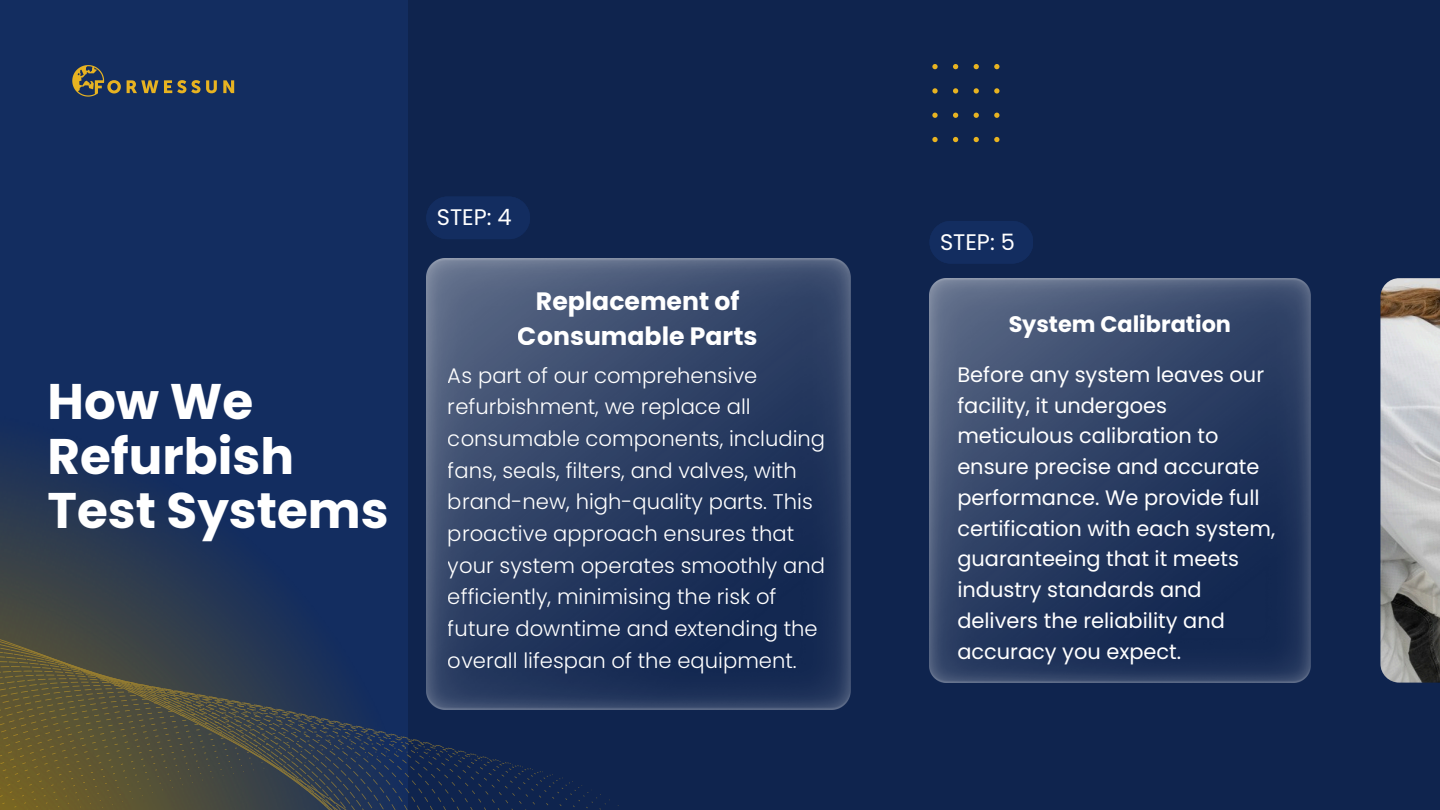
<style>
.page{position:relative;width:1440px;height:810px;background:#132d60}
.page>*{position:absolute;margin:0;border:0;box-sizing:border-box;transform-origin:0 0}
.t1{font:700 50px/54.8px "Poppins";color:#fff}
.t2{font:700 25.1px/34.3px "Poppins";color:#fff;text-align:center}
.t3{font:22.5px "Poppins";color:#fff}
.t4{font:700 22.4px "Poppins";color:#fff}
.t5{font:300 21.1px/31.7px "Poppins";color:#fff}
.t6{font:20.9px/30.8px "Poppins";color:#fff}
</style>
<div class="page">
<div style="left:408px;top:0;width:1031px;height:810px;background:#0f244e"></div>
<svg style="left:932px;top:64px;width:67px;height:78px"></svg>
<img style="left:426px;top:259px;width:425px;height:451px">
<img style="left:929px;top:278px;width:381px;height:404px">
<img style="left:0;top:456px;width:126px;height:47px">
<svg style="left:929px;top:221px;width:104px;height:43px;background:#122c5e"></svg>
<svg style="left:127px;top:80px;width:31px;height:13px"></svg>
<svg style="left:164px;top:80px;width:53px;height:13px"></svg>
<svg style="left:223px;top:80px;width:11px;height:13px"></svg>
<svg style="left:72px;top:65px;width:49px;height:32px"></svg>
<svg style="left:0;top:531px;width:823px;height:179px"></svg>
<svg style="left:0;top:560px;width:810px;height:150px"></svg>
<svg style="left:0;top:594px;width:795px;height:216px"></svg>
<svg style="left:426px;top:197px;width:104px;height:42px;background:#122c5e"></svg>
<img style="left:1380px;top:278px;width:60px;height:404px">
<h3 class="t1" style="left:47px;top:374px;width:343px">How We<br>Refurbish<br>Test Systems</h3>
<p class="t3" style="left:437px;top:202px;width:76px">STEP: 4</p>
<p class="t2" style="left:518px;top:284px;width:241px">Replacement of<br>Consumable Parts</p>
<p class="t5" style="left:448px;top:359px;width:379px">As part of our comprehensive refurbishment, we replace all consumable components, including fans, seals, filters, and valves, with brand-new, high-quality parts. This proactive approach ensures that your system operates smoothly and efficiently, minimising the risk of future downtime and extending the overall lifespan of the equipment.</p>
<p class="t3" style="left:940px;top:226px;width:76px">STEP: 5</p>
<p class="t4" style="left:1009px;top:308px;width:224px">System Calibration</p>
<p class="t6" style="left:957px;top:359px;width:319px">Before any system leaves our facility, it undergoes meticulous calibration to ensure precise and accurate performance. We provide full certification with each system, guaranteeing that it meets industry standards and delivers the reliability and accuracy you expect.</p>
</div>
